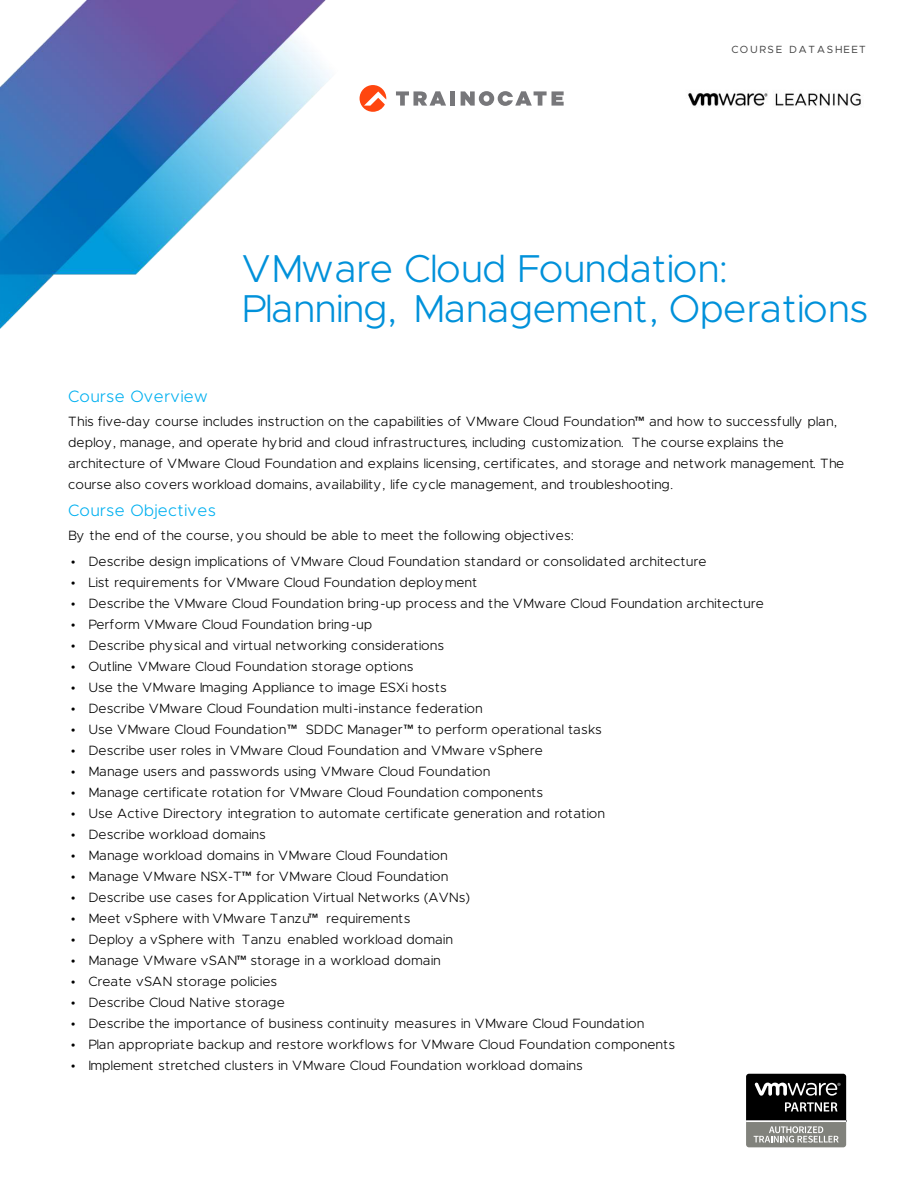
<style>
.page{position:relative;width:918px;height:1188px;background:#fff}
.page>*{position:absolute;margin:0;border:0;box-sizing:border-box;transform-origin:0 0}
.t1{font:300 39px/39px "Metropolis";letter-spacing:-.025em;color:#0091da}
.t2{font:300 16.5px "Metropolis";letter-spacing:.02em;color:#00b0f0}
.t3{font:300 13.5px/21px "Metropolis";color:#000}
.t4{font:10.5px "Metropolis";letter-spacing:.145em;color:#3f3f3f}
.s1{font-family:"Calibri";font-weight:400;font-size:15px}
.s2{font-family:"Myriad Pro";font-weight:400;font-size:15px}
</style>
<div class="page">
<img style="left:0;top:0;width:387px;height:328px">
<img style="left:688px;top:93px;width:173px;height:13px">
<svg style="left:360px;top:85px;width:26px;height:27px"></svg>
<hr style="left:450px;top:91px;width:4px;height:15px;background:#77777a">
<svg style="left:396px;top:91px;width:50px;height:15px"></svg>
<svg style="left:461px;top:91px;width:103px;height:15px"></svg>
<svg style="left:746px;top:1074px;width:100px;height:73px;background:#525250"></svg>
<p class="t4" style="left:731px;top:43px;width:136px">COURSE DATASHEET</p>
<h1 class="t1" style="left:242px;top:249px;width:628px">VMware Cloud Foundation:<br>Planning, Management, Operations</h1>
<p class="t2" style="left:68px;top:386px;width:141px">Course Overview</p>
<p class="t3" style="left:68px;top:411px;width:778px">This five-day course includes instruction on the capabilities of VMware Cloud Foundation<span class="s1">™</span> and how to successfully plan, deploy, manage, and operate hybrid and cloud infrastructures, including customization. The course explains the architecture of VMware Cloud Foundation and explains licensing, certificates, and storage and network management. The course also covers workload domains, availability, life cycle management, and troubleshooting.</p>
<p class="t2" style="left:68px;top:500px;width:150px">Course Objectives</p>
<p class="t3" style="left:68px;top:525px;width:508px">By the end of the course, you should be able to meet the following objectives:</p>
<p class="t3" style="left:71px;top:551px;width:637px"><span class="s2">•</span> Describe design implications of VMware Cloud Foundation standard or consolidated architecture</p>
<p class="t3" style="left:71px;top:572px;width:407px"><span class="s2">•</span> List requirements for VMware Cloud Foundation deployment</p>
<p class="t3" style="left:71px;top:593px;width:694px"><span class="s2">•</span> Describe the VMware Cloud Foundation bring-up process and the VMware Cloud Foundation architecture</p>
<p class="t3" style="left:71px;top:614px;width:303px"><span class="s2">•</span> Perform VMware Cloud Foundation bring-up</p>
<p class="t3" style="left:71px;top:635px;width:374px"><span class="s2">•</span> Describe physical and virtual networking considerations</p>
<p class="t3" style="left:71px;top:656px;width:344px"><span class="s2">•</span> Outline VMware Cloud Foundation storage options</p>
<p class="t3" style="left:71px;top:677px;width:377px"><span class="s2">•</span> Use the VMware Imaging Appliance to image ESXi hosts</p>
<p class="t3" style="left:71px;top:698px;width:413px"><span class="s2">•</span> Describe VMware Cloud Foundation multi-instance federation</p>
<p class="t3" style="left:71px;top:719px;width:532px"><span class="s2">•</span> Use VMware Cloud Foundation<span class="s1">™</span> SDDC Manager<span class="s1">™</span> to perform operational tasks</p>
<p class="t3" style="left:71px;top:740px;width:473px"><span class="s2">•</span> Describe user roles in VMware Cloud Foundation and VMware vSphere</p>
<p class="t3" style="left:71px;top:761px;width:421px"><span class="s2">•</span> Manage users and passwords using VMware Cloud Foundation</p>
<p class="t3" style="left:71px;top:782px;width:473px"><span class="s2">•</span> Manage certificate rotation for VMware Cloud Foundation components</p>
<p class="t3" style="left:71px;top:803px;width:536px"><span class="s2">•</span> Use Active Directory integration to automate certificate generation and rotation</p>
<p class="t3" style="left:71px;top:824px;width:196px"><span class="s2">•</span> Describe workload domains</p>
<p class="t3" style="left:71px;top:845px;width:378px"><span class="s2">•</span> Manage workload domains in VMware Cloud Foundation</p>
<p class="t3" style="left:71px;top:866px;width:379px"><span class="s2">•</span> Manage VMware NSX-T<span class="s1">™</span> for VMware Cloud Foundation</p>
<p class="t3" style="left:71px;top:887px;width:400px"><span class="s2">•</span> Describe use cases forApplication Virtual Networks (AVNs)</p>
<p class="t3" style="left:71px;top:908px;width:341px"><span class="s2">•</span> Meet vSphere with VMware Tanzu<span class="s1">™</span> requirements</p>
<p class="t3" style="left:71px;top:929px;width:383px"><span class="s2">•</span> Deploy a vSphere with Tanzu enabled workload domain</p>
<p class="t3" style="left:71px;top:950px;width:371px"><span class="s2">•</span> Manage VMware vSAN<span class="s1">™</span> storage in a workload domain</p>
<p class="t3" style="left:71px;top:971px;width:207px"><span class="s2">•</span> Create vSAN storage policies</p>
<p class="t3" style="left:71px;top:992px;width:215px"><span class="s2">•</span> Describe Cloud Native storage</p>
<p class="t3" style="left:71px;top:1013px;width:575px"><span class="s2">•</span> Describe the importance of business continuity measures in VMware Cloud Foundation</p>
<p class="t3" style="left:71px;top:1034px;width:605px"><span class="s2">•</span> Plan appropriate backup and restore workflows for VMware Cloud Foundation components</p>
<p class="t3" style="left:71px;top:1055px;width:513px"><span class="s2">•</span> Implement stretched clusters in VMware Cloud Foundation workload domains</p>
</div>
